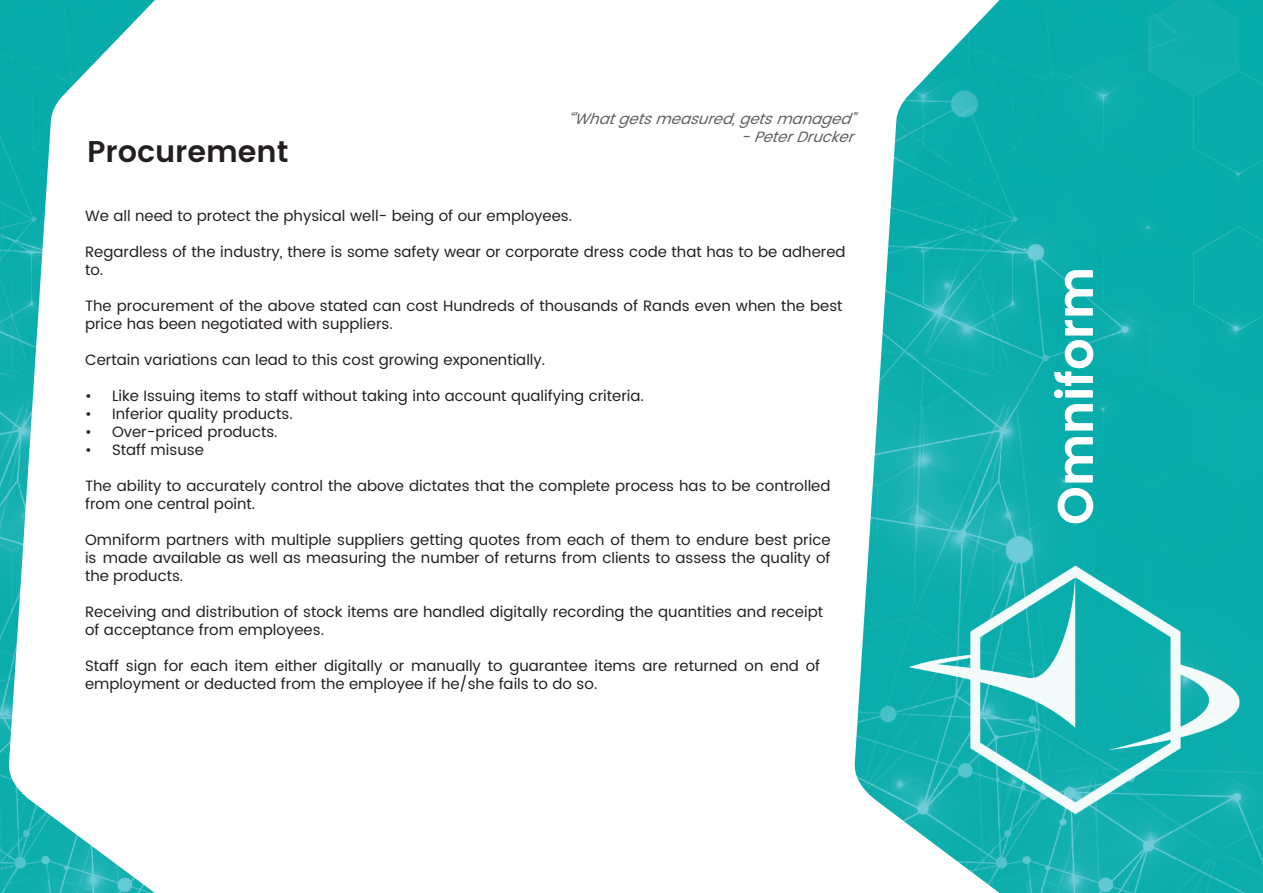
<style>
.page{position:relative;width:1263px;height:893px;background:#fff}
.page>*{position:absolute;margin:0;border:0;box-sizing:border-box;transform-origin:0 0}
.t1{font:600 49.2px "Poppins";color:#fff}
.t2{font:600 30px "Poppins";color:#241f1f}
.t3{font:15px/18px "Poppins";color:#241f1f}
.t4{font:italic 15px/18px "Poppins";color:#615f60;text-align:right}
</style>
<div class="page">
<img style="left:0;top:0;width:155px;height:893px">
<img style="left:854px;top:0;width:409px;height:893px">
<img style="left:904px;top:521px;width:338px;height:338px">
<h2 class="t2" style="left:87px;top:129px;width:203px">Procurement</h2>
<p class="t4" style="left:568px;top:110px;width:296px">“’Whatgetsmeasured,getsmanaged” -PeterDrucker</p>
<p class="t3" style="left:85px;top:207px;width:489px">We all need to protect the physical well- being of our employees.</p>
<p class="t3" style="left:85px;top:243px;width:762px">Regardless of the industry, there is some safety wear or corporate dress code that has to be adhered to.</p>
<p class="t3" style="left:85px;top:297px;width:759px">The procurement of the above stated can cost Hundreds of thousands of Rands even when the best price has been negotiated with suppliers.</p>
<p class="t3" style="left:85px;top:351px;width:462px">Certain variations can lead to this cost growing exponentially.</p>
<p class="t3" style="left:85px;top:387px;width:560px">• Like Issuing items to staff without taking into account qualifying criteria.</p>
<p class="t3" style="left:85px;top:405px;width:209px">• Inferior quality products.</p>
<p class="t3" style="left:85px;top:423px;width:194px">• Over-priced products.</p>
<p class="t3" style="left:85px;top:441px;width:120px">• Staff misuse</p>
<p class="t3" style="left:85px;top:477px;width:747px">The ability to accurately control the above dictates that the complete process has to be controlled from one central point.</p>
<p class="t3" style="left:85px;top:531px;width:747px;text-align:justify">Omniform partners with multiple suppliers getting quotes from each of them to endure best price is made available as well as measuring the number of returns from clients to assess the quality of the products.</p>
<p class="t3" style="left:85px;top:603px;width:739px">Receiving and distribution of stock items are handled digitally recording the quantities and receipt of acceptance from employees.</p>
<p class="t3" style="left:85px;top:657px;width:736px">Staff sign for each item either digitally or manually to guarantee items are returned on end of employment or deducted from the employee if he/she fails to do so.</p>
<h1 class="t1" style="left:1039px;top:525px;width:260px;rotate:-90deg">Omniform</h1>
</div>
